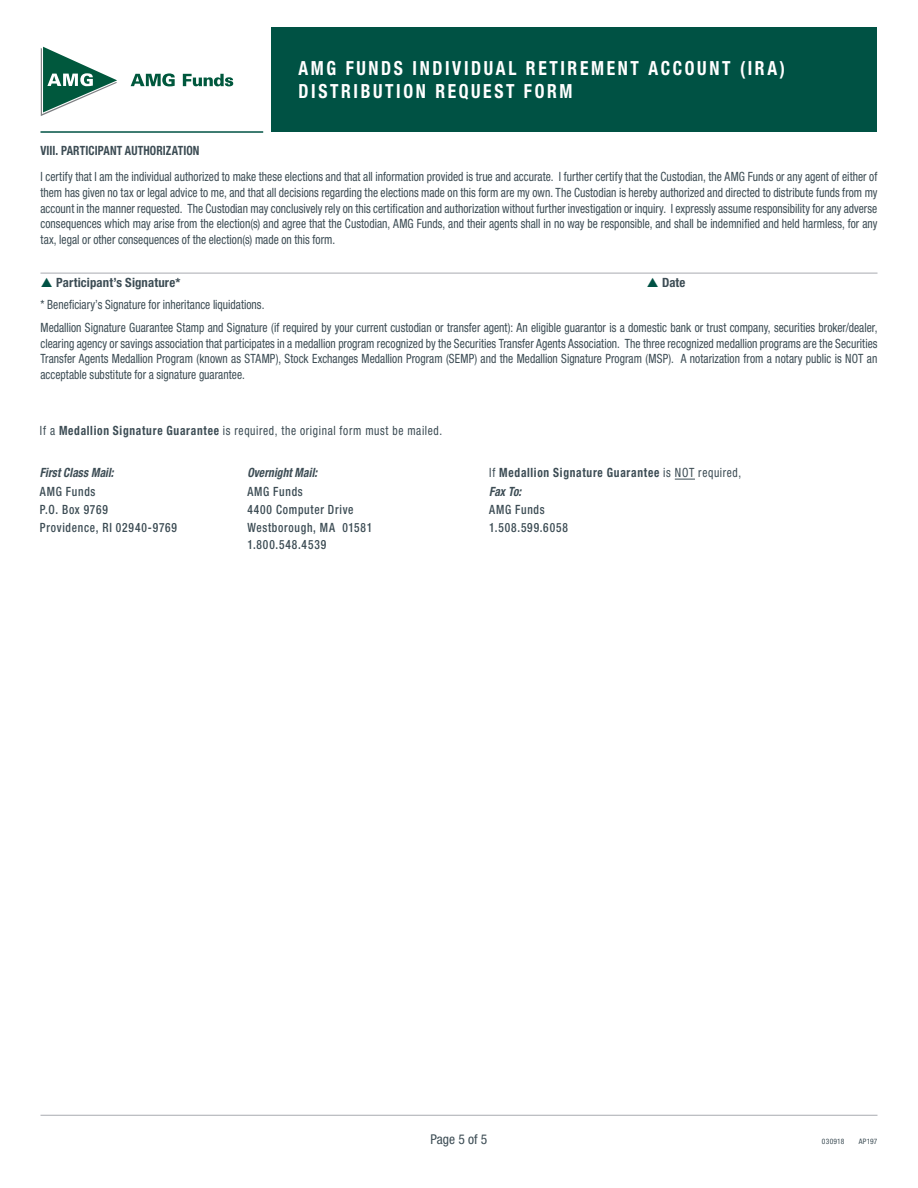
<style>
.page{position:relative;width:918px;height:1188px;background:#fff}
.page>*{position:absolute;margin:0;border:0;box-sizing:border-box;transform-origin:0 0}
.t1{font:700 condensed 19.5px/23.4px "Helvetica Neue LT Std";letter-spacing:.15em;color:#fff;scale:.9 1}
.t2{font:condensed 13.5px "Helvetica Neue LT Std";color:#3c4c54}
.t3{font:condensed 12.75px/15.8px "Helvetica Neue LT Std";letter-spacing:.005em;color:#3c4c54;text-align:justify;scale:.9 1}
.t4{font:500 condensed 12.75px "Helvetica Neue LT Std";letter-spacing:.065em;color:#3c4c54;scale:.9 1}
.t5{font:condensed 12.75px "Helvetica Neue LT Std";letter-spacing:.055em;color:#3c4c54;scale:.9 1}
.t6{font:700 condensed 12.75px "Helvetica Neue LT Std";letter-spacing:.06em;color:#3c4c54;scale:.9 1}
.t7{font:italic 700 condensed 12.75px "Helvetica Neue LT Std";letter-spacing:.005em;color:#3c4c54;scale:.9 1}
.t8{font:700 condensed 12.75px "Helvetica Neue LT Std";letter-spacing:.015em;color:#3c4c54;scale:.9 1}
.t9{font:700 condensed 12.75px "Helvetica Neue LT Std";letter-spacing:.015em;color:#3c4c54}
.t10{font:condensed 7.5px "Helvetica Neue LT Std";letter-spacing:.03em;color:#3c4c54}
.s1{font-weight:700}
.s2{font-weight:400}
</style>
<div class="page">
<div style="left:272px;top:27px;width:606px;height:105px;background:#005244"></div>
<hr style="left:40px;top:131px;width:223px;height:2px;background:#005244">
<hr style="left:40px;top:1115px;width:838px;height:1px;background:#a8aab0">
<svg style="left:41px;top:47px;width:76px;height:69px"></svg>
<svg style="left:131px;top:73px;width:44px;height:13px"></svg>
<svg style="left:183px;top:74px;width:50px;height:12px"></svg>
<hr style="left:40px;top:273px;width:838px;height:1px;background:#a8aab0">
<svg style="left:675px;top:479px;width:20px;height:1px"></svg>
<h1 class="t1" style="left:298px;top:56px;width:542px">AMG FUNDS INDIVIDUAL RETIREMENT ACCOUNT (IRA)<br>DISTRIBUTION REQUEST FORM</h1>
<p class="t8" style="left:40px;top:143px;width:178px">VIII. PARTICIPANT AUTHORIZATION</p>
<p class="t3" style="left:40px;top:169px;width:932px">I certify that I am the individual authorized to make these elections and that all information provided is true and accurate. I further certify that the Custodian, the AMG Funds or any agent of either of them has given no tax or legal advice to me, and that all decisions regarding the elections made on this form are my own. The Custodian is hereby authorized and directed to distribute funds from my account in the manner requested. The Custodian may conclusively rely on this certification and authorization without further investigation or inquiry. I expressly assume responsibility for any adverse consequences which may arise from the election(s) and agree that the Custodian, AMG Funds, and their agents shall in no way be responsible, and shall be indemnified and held harmless, for any tax, legal or other consequences of the election(s) made on this form.</p>
<p class="t9" style="left:56px;top:275px;width:126px">Participant’s Signature*</p>
<p class="t9" style="left:662px;top:275px;width:25px">Date</p>
<p class="t3" style="left:40px;top:294px;width:931px;line-height:22.5px">* Beneficiary’s Signature for inheritance liquidations.<br>Medallion Signature Guarantee Stamp and Signature (if required by your current custodian or transfer agent): An eligible guarantor is a domestic bank or trust company, securities broker/dealer,</p>
<p class="t3" style="left:40px;top:335px;width:932px">clearing agency or savings association that participates in a medallion program recognized by the Securities Transfer Agents Association. The three recognized medallion programs are the Securities Transfer Agents Medallion Program (known as STAMP), Stock Exchanges Medallion Program (SEMP) and the Medallion Signature Program (MSP). A notarization from a notary public is NOT an acceptable substitute for a signature guarantee.</p>
<p class="t5" style="left:40px;top:423px;width:449px">If a <span class="s1">Medallion Signature Guarantee</span> is required, the original form must be mailed.</p>
<p class="t7" style="left:40px;top:465px;width:83px">First Class Mail:</p>
<p class="t7" style="left:247px;top:465px;width:79px">Overnight Mail:</p>
<p class="t6" style="left:489px;top:465px;width:282px"><span class="s2">If</span> Medallion Signature Guarantee <span class="s2">is NOT required,</span></p>
<p class="t4" style="left:40px;top:484px;width:63px">AMG Funds</p>
<p class="t4" style="left:247px;top:484px;width:63px">AMG Funds</p>
<p class="t7" style="left:489px;top:484px;width:37px">Fax To:</p>
<p class="t4" style="left:40px;top:502px;width:77px">P.O. Box 9769</p>
<p class="t4" style="left:247px;top:502px;width:119px">4400 Computer Drive</p>
<p class="t4" style="left:489px;top:502px;width:63px">AMG Funds</p>
<p class="t4" style="left:40px;top:519px;width:154px">Providence, RI 02940-9769</p>
<p class="t4" style="left:247px;top:519px;width:140px">Westborough, MA 01581</p>
<p class="t4" style="left:489px;top:519px;width:89px">1.508.599.6058</p>
<p class="t4" style="left:247px;top:537px;width:89px">1.800.548.4539</p>
<p class="t2" style="left:431px;top:1131px;width:58px">Page 5 of 5</p>
<p class="t10" style="left:822px;top:1137px;width:24px">030918</p>
<p class="t10" style="left:859px;top:1137px;width:20px">AP197</p>
</div>
